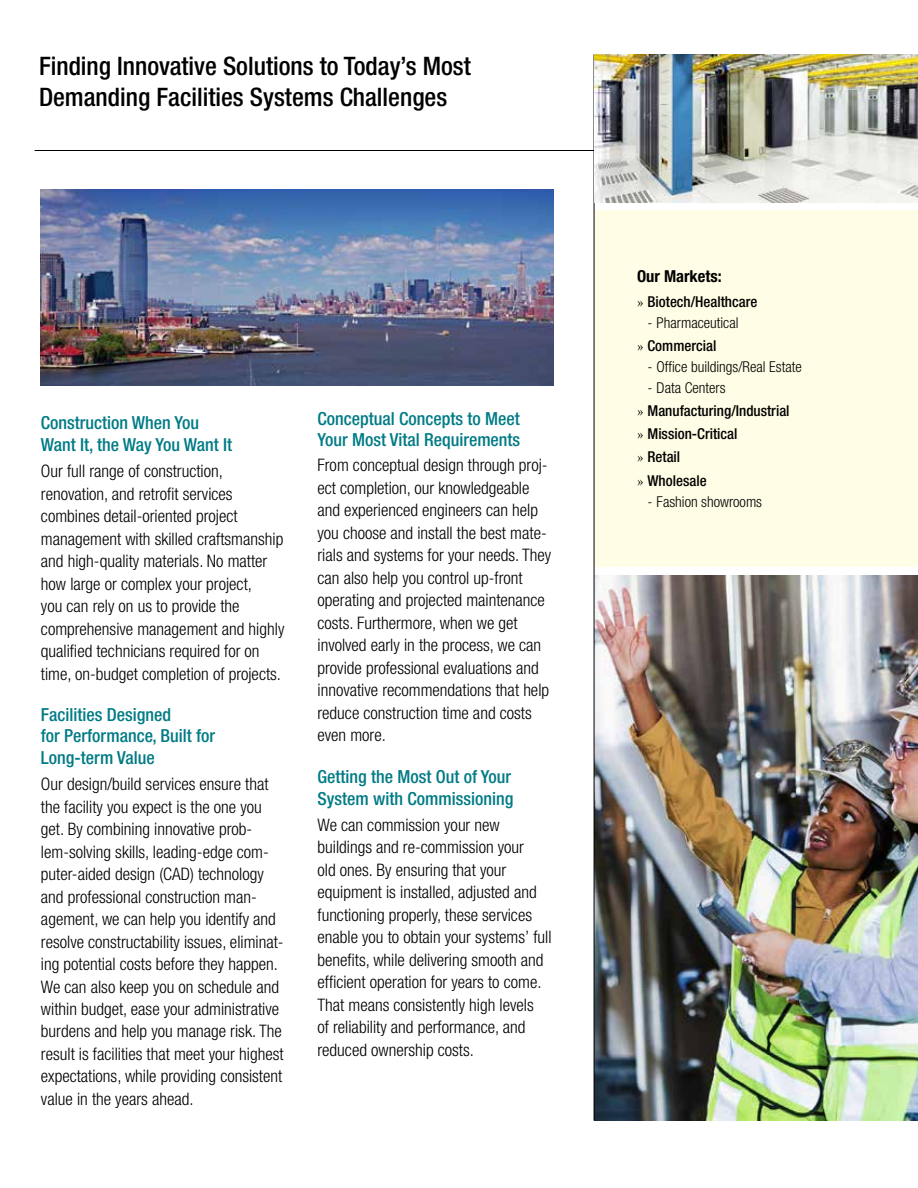
<style>
.page{position:relative;width:918px;height:1188px;background:#fff}
.page>*{position:absolute;margin:0;border:0;box-sizing:border-box;transform-origin:0 0}
.t1{font:500 condensed 25.5px/31.5px "Helvetica Neue";color:#000}
.t2{font:500 condensed 18px/22.5px "Helvetica Neue LT Std";color:#007b85}
.t3{font:300 condensed 17.25px/22.5px "Helvetica Neue";color:#000}
.t4{font:700 condensed 16.5px "Helvetica Neue";color:#000}
.t5{font:500 condensed 15px/23.2px "Helvetica Neue";color:#000}
.t6{font:300 condensed 15px/23.2px "Helvetica Neue";color:#000}
.s1{font-family:"Minion";font-weight:400;font-stretch:normal}
.s2{font-weight:500}
.s3{font-weight:300}
</style>
<div class="page">
<img style="left:594px;top:576px;width:324px;height:545px">
<hr style="left:35px;top:150px;width:607px;height:1px;background:#000">
<div style="left:594px;top:211px;width:324px;height:356px;background:#fffde5"></div>
<hr style="left:594px;top:54px;width:1px;height:1066px;background:#000">
<img style="left:594px;top:54px;width:324px;height:148px">
<img style="left:40px;top:189px;width:514px;height:197px">
<h1 class="t1" style="left:39px;top:50px;width:433px">Finding Innovative Solutions to Today’s Most<br>Demanding Facilities Systems Challenges</h1>
<p class="t2" style="left:41px;top:411px;width:193px">Construction When You<br>Want It, the Way You Want It</p>
<p class="t3" style="left:41px;top:460px;width:245px">Our full range of construction, renovation, and retrofit services combines detail-oriented project management with skilled craftsmanship and high-quality materials. No matter how large or complex your project,<br>you can rely on us to provide the comprehensive management and highly qualified technicians required for on time, on-budget completion of projects.</p>
<p class="t2" style="left:41px;top:703px;width:176px;line-height:21.8px">Facilities Designed<br>for Performance, Built for<br>Long-term Value</p>
<p class="t3" style="left:41px;top:773px;width:244px">Our design/build services ensure that the facility you expect is the one you get. By combining innovative prob&shy;lem-solving skills, leading-edge com&shy;puter-aided design (CAD) technology and professional construction man&shy;agement, we can help you identify and resolve constructability issues, eliminat&shy;ing potential costs before they happen.<br>We can also keep you on schedule and within budget, ease your administrative burdens and help you manage risk. The result is facilities that meet your highest expectations, while providing consistent value in the years ahead.</p>
<p class="t2" style="left:318px;top:407px;width:204px;line-height:21px">Conceptual Concepts to Meet<br>Your Most Vital Requirements</p>
<p class="t3" style="left:318px;top:454px;width:235px">From conceptual design through proj&shy;ect completion, our knowledgeable and experienced engineers can help you choose and install the best mate&shy;rials and systems for your needs. They can also help you control up-front operating and projected maintenance costs. Furthermore, when we get involved early in the process, we can provide professional evaluations and innovative recommendations that help reduce construction time and costs even more.</p>
<p class="t2" style="left:318px;top:765px;width:197px">Getting the Most Out of Your<br>System with Commissioning</p>
<p class="t3" style="left:318px;top:813px;width:236px">We can commission your new buildings and re-commission your<br>old ones. By ensuring that your equipment is installed, adjusted and functioning properly, these services enable you to obtain your systems’ full benefits, while delivering smooth and efficient operation for years to come.<br>That means consistently high levels<br>of reliability and performance, and reduced ownership costs.</p>
<p class="t4" style="left:637px;top:266px;width:86px">Our Markets:</p>
<p class="t5" style="left:637px;top:290px;width:122px"><span class="s1">»</span> Biotech/Healthcare</p>
<p class="t6" style="left:637px;top:311px;width:103px;text-indent:10px">- Pharmaceutical <span class="s1">»</span> <span class="s2">Commercial</span></p>
<p class="t6" style="left:648px;top:355px;width:156px">- Office buildings/Real Estate</p>
<p class="t5" style="left:637px;top:376px;width:154px;text-indent:10px"><span class="s3">- Data Centers<br></span><span class="s1">»</span> Manufacturing/Industrial <span class="s1">»</span> Mission-Critical<br><span class="s1">»</span> Retail<br><span class="s1">»</span> Wholesale</p>
<p class="t6" style="left:648px;top:490px;width:116px">- Fashion showrooms</p>
</div>
